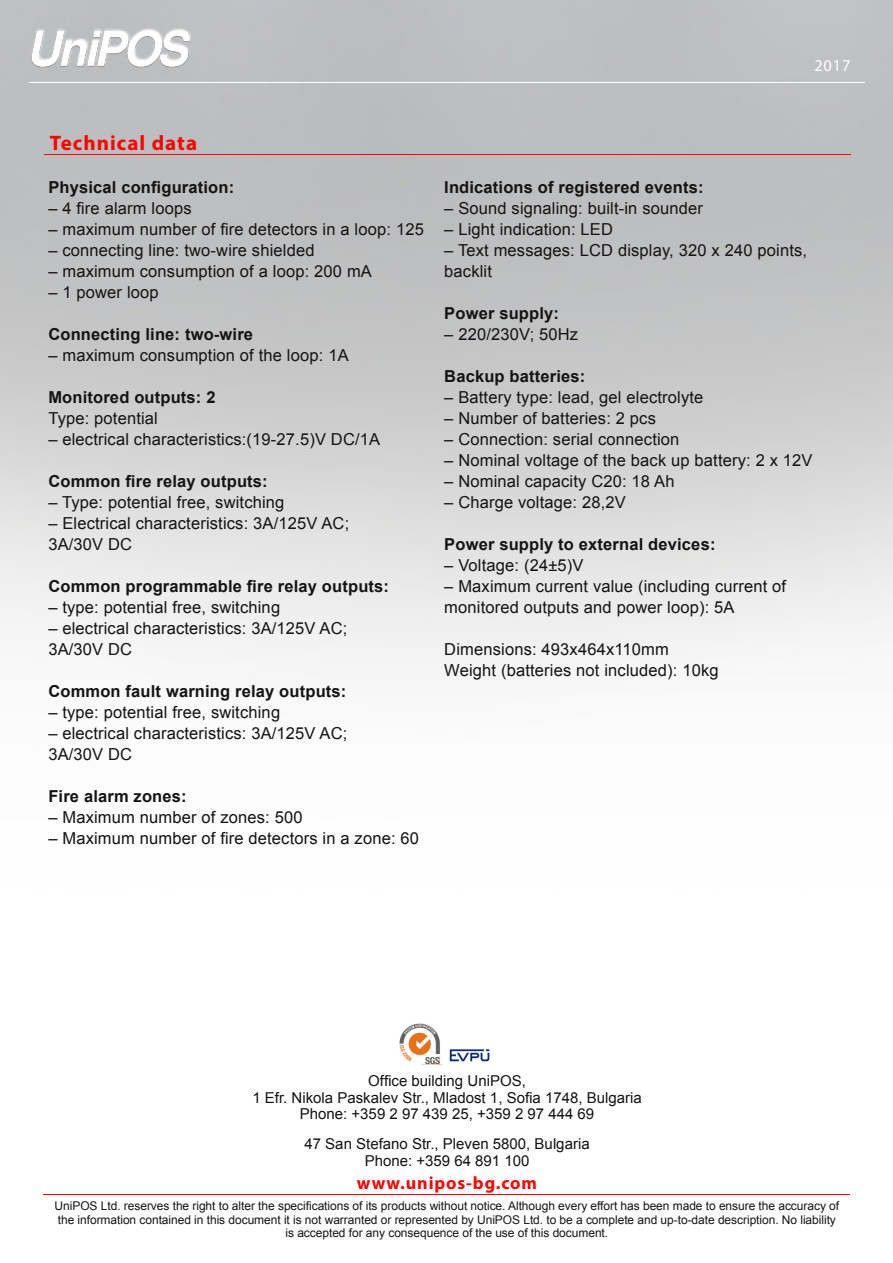
<style>
.page{position:relative;width:893px;height:1263px;background:#fff}
.page>*{position:absolute;margin:0;border:0;box-sizing:border-box;transform-origin:0 0}
.t1{font:700 21px "Myriad Pro";letter-spacing:.05em;color:#f00}
.t2{font:700 18px "Myriad Pro";letter-spacing:.05em;color:#f00}
.t3{font:16.5px/21px "Arial";letter-spacing:.01em;color:#151314}
.t4{font:700 16.5px "Arial";letter-spacing:.01em;color:#151314}
.t5{font:16.5px "Myriad Pro";color:#fff}
.t6{font:15px/16.5px "Arial";color:#151314;text-align:center}
.t7{font:12px/13.5px "Arial";letter-spacing:-.005em;color:#161616;text-align:center}
</style>
<div class="page">
<img style="left:0;top:0;width:893px;height:1195px">
<hr style="left:44px;top:154px;width:806px;height:1px;background:#f00">
<img style="left:4px;top:2px;width:229px;height:110px">
<hr style="left:30px;top:82px;width:835px;height:1px;background:#fff">
<img style="left:399px;top:1022px;width:44px;height:50px">
<img style="left:447px;top:1039px;width:45px;height:35px">
<p class="t5" style="left:814px;top:55px;width:38px">2017</p>
<p class="t1" style="left:50px;top:129px;width:149px">Technical data</p>
<p class="t4" style="left:48px;top:176px;width:187px">Physical configuration:</p>
<p class="t3" style="left:48px;top:198px;width:145px">– 4 fire alarm loops</p>
<p class="t3" style="left:48px;top:219px;width:377px">– maximum number of fire detectors in a loop: 125</p>
<p class="t3" style="left:48px;top:240px;width:268px">– connecting line: two-wire shielded</p>
<p class="t3" style="left:48px;top:261px;width:325px">– maximum consumption of a loop: 200 mA</p>
<p class="t3" style="left:48px;top:282px;width:112px">– 1 power loop</p>
<p class="t4" style="left:48px;top:323px;width:206px">Connecting line: two-wire</p>
<p class="t3" style="left:48px;top:345px;width:302px">– maximum consumption of the loop: 1А</p>
<p class="t4" style="left:48px;top:386px;width:169px">Monitored outputs: 2</p>
<p class="t3" style="left:48px;top:408px;width:111px">Type: potential</p>
<p class="t3" style="left:48px;top:429px;width:333px">– electrical characteristics:(19-27.5)V DC/1A</p>
<p class="t4" style="left:48px;top:470px;width:221px">Common fire relay outputs:</p>
<p class="t3" style="left:48px;top:492px;width:238px">– Type: potential free, switching</p>
<p class="t3" style="left:48px;top:513px;width:302px">– Electrical characteristics: 3A/125V AC;<br>3A/30V DC</p>
<p class="t4" style="left:48px;top:575px;width:342px">Common programmable fire relay outputs:</p>
<p class="t3" style="left:48px;top:597px;width:233px">– type: potential free, switching</p>
<p class="t3" style="left:48px;top:618px;width:301px">– electrical characteristics: 3A/125V AC;<br>3A/30V DC</p>
<p class="t4" style="left:48px;top:680px;width:300px">Common fault warning relay outputs:</p>
<p class="t3" style="left:48px;top:702px;width:233px">– type: potential free, switching</p>
<p class="t3" style="left:48px;top:723px;width:301px">– electrical characteristics: 3A/125V AC;<br>3A/30V DC</p>
<p class="t4" style="left:48px;top:785px;width:140px">Fire alarm zones:</p>
<p class="t3" style="left:48px;top:807px;width:256px">– Maximum number of zones: 500</p>
<p class="t3" style="left:48px;top:828px;width:372px">– Maximum number of fire detectors in a zone: 60</p>
<p class="t4" style="left:444px;top:176px;width:261px">Indications of registered events:</p>
<p class="t3" style="left:444px;top:198px;width:260px">– Sound signaling: built-in sounder</p>
<p class="t3" style="left:444px;top:219px;width:170px">– Light indication: LED</p>
<p class="t3" style="left:444px;top:240px;width:364px">– Text messages: LCD display, 320 х 240 points, backlit</p>
<p class="t4" style="left:444px;top:302px;width:116px">Power supply:</p>
<p class="t3" style="left:444px;top:324px;width:135px">– 220/230V; 50Hz</p>
<p class="t4" style="left:444px;top:365px;width:143px">Backup batteries:</p>
<p class="t3" style="left:444px;top:387px;width:261px">– Battery type: lead, gel electrolyte</p>
<p class="t3" style="left:444px;top:408px;width:213px">– Number of batteries: 2 pcs</p>
<p class="t3" style="left:444px;top:429px;width:237px">– Connection: serial connection</p>
<p class="t3" style="left:444px;top:450px;width:370px">– Nominal voltage of the back up battery: 2 х 12V</p>
<p class="t3" style="left:444px;top:471px;width:232px">– Nominal capacity C20: 18 Ah</p>
<p class="t3" style="left:444px;top:492px;width:183px">– Charge voltage: 28,2V</p>
<p class="t4" style="left:444px;top:533px;width:273px">Power supply to external devices:</p>
<p class="t3" style="left:444px;top:555px;width:141px">– Voltage: (24±5)V</p>
<p class="t3" style="left:444px;top:576px;width:343px">– Maximum current value (including current of monitored outputs and power loop): 5А</p>
<p class="t3" style="left:444px;top:639px;width:276px">Dimensions: 493x464x110mm<br>Weight (batteries not included): 10kg</p>
<p class="t6" style="left:252px;top:1073px;width:391px">Office building UniPOS,<br>1 Efr. Nikola Paskalev Str., Mladost 1, Sofia 1748, Bulgaria<br>Phone: +359 2 97 439 25, +359 2 97 444 69</p>
<p class="t6" style="left:304px;top:1136px;width:287px">47 San Stefano Str., Pleven 5800, Bulgaria<br>Phone: +359 64 891 100</p>
<p class="t2" style="left:357px;top:1171px;width:182px">www.unipos-bg.com</p>
<p class="t7" style="left:55px;top:1199px;width:786px">UniPOS Ltd. reserves the right to alter the specifications of its products without notice. Although every effort has been made to ensure the accuracy of the information contained in this document it is not warranted or represented by UniPOS Ltd. to be a complete and up-to-date description. No liability is accepted for any consequence of the use of this document.</p>
</div>
